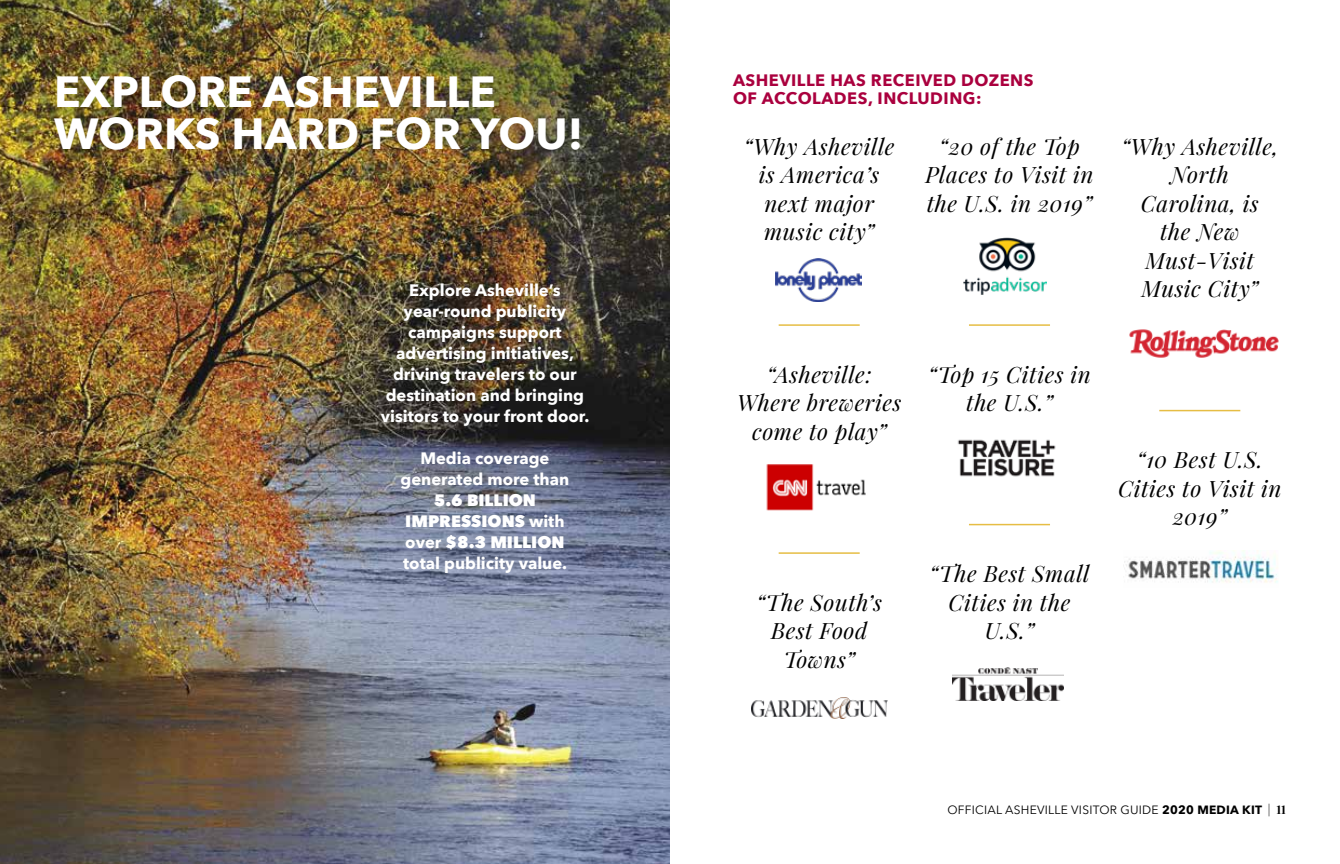
<style>
.page{position:relative;width:1340px;height:864px;background:#fff}
.page>*{position:absolute;margin:0;border:0;box-sizing:border-box;transform-origin:0 0}
.t1{font:700 43.5px/42px "Avenir Next";color:#fff}
.t2{font:italic 22.5px/28.5px "Playfair Display";letter-spacing:.025em;color:#000;text-align:center}
.t3{font:700 16.5px/21px "Avenir Next";color:#fff;text-align:center}
.t4{font:800 16.5px/21px "Avenir Next";color:#fff;text-align:center}
.t5{font:700 16.5px/18px "Avenir Next";letter-spacing:.03em;color:#aa003e}
.t6{font:12px "Avenir Next";letter-spacing:.02em;color:#000}
.s1{font-weight:700}
.s2{font-family:"Playfair Display"}
.s3{font-family:"Playfair Display";font-weight:700}
</style>
<div class="page">
<img style="left:0;top:0;width:670px;height:864px">
<hr style="left:778px;top:324px;width:81px;height:2px;background:#e6bd44">
<hr style="left:778px;top:552px;width:81px;height:2px;background:#e6bd44">
<hr style="left:968px;top:324px;width:81px;height:2px;background:#e6bd44">
<hr style="left:968px;top:524px;width:81px;height:1px;background:#e6bd44">
<hr style="left:1159px;top:410px;width:81px;height:1px;background:#e6bd44">
<img style="left:766px;top:464px;width:100px;height:47px">
<img style="left:952px;top:667px;width:111px;height:33px">
<img style="left:963px;top:237px;width:83px;height:58px">
<img style="left:957px;top:439px;width:99px;height:38px">
<img style="left:751px;top:697px;width:136px;height:21px">
<img style="left:1129px;top:329px;width:150px;height:29px">
<img style="left:1123px;top:550px;width:155px;height:33px">
<img style="left:775px;top:258px;width:86px;height:43px">
<h1 class="t1" style="left:54px;top:70px;width:530px">EXPLORE ASHEVILLE<br>WORKS HARD FOR YOU!</h1>
<p class="t3" style="left:381px;top:279px;width:210px">Explore Asheville’s year-round publicity campaigns support advertising initiatives, driving travelers to our destination and bringing visitors to your front door.</p>
<p class="t3" style="left:400px;top:447px;width:170px">Media coverage generated more than</p>
<p class="t4" style="left:403px;top:490px;width:166px">5.6 BILLION<br>IMPRESSIONS <span class="s1">with over</span> $8.3 MILLION <span class="s1">total publicity value.</span></p>
<p class="t5" style="left:733px;top:71px;width:302px">ASHEVILLE HAS RECEIVED DOZENS<br>OF ACCOLADES, INCLUDING:</p>
<p class="t2" style="left:743px;top:132px;width:152px">“Why Asheville is America’s next major music city”</p>
<p class="t2" style="left:925px;top:132px;width:170px">“20 of the Top<br>Places to Visit in the U.S. in 2019”</p>
<p class="t2" style="left:737px;top:360px;width:166px">“Asheville:<br>Where breweries come to play”</p>
<p class="t2" style="left:928px;top:360px;width:164px">“Top 15 Cities in the U.S.”</p>
<p class="t2" style="left:756px;top:588px;width:127px">“The South’s<br>Best Food<br>Towns”</p>
<p class="t2" style="left:929px;top:559px;width:161px">“The Best Small<br>Cities in the<br>U.S.”</p>
<p class="t2" style="left:1121px;top:132px;width:158px">“Why Asheville,<br>North<br>Carolina, is<br>the New<br>Must-Visit<br>Music City”</p>
<p class="t2" style="left:1117px;top:445px;width:165px">“10 Best U.S.<br>Cities to Visit in<br>2019”</p>
<p class="t6" style="left:947px;top:800px;width:340px">OFFICIAL ASHEVILLE VISITOR GUIDE <span class="s1">2020 MEDIA KIT</span> <span class="s2">|</span> <span class="s3">11</span></p>
</div>
